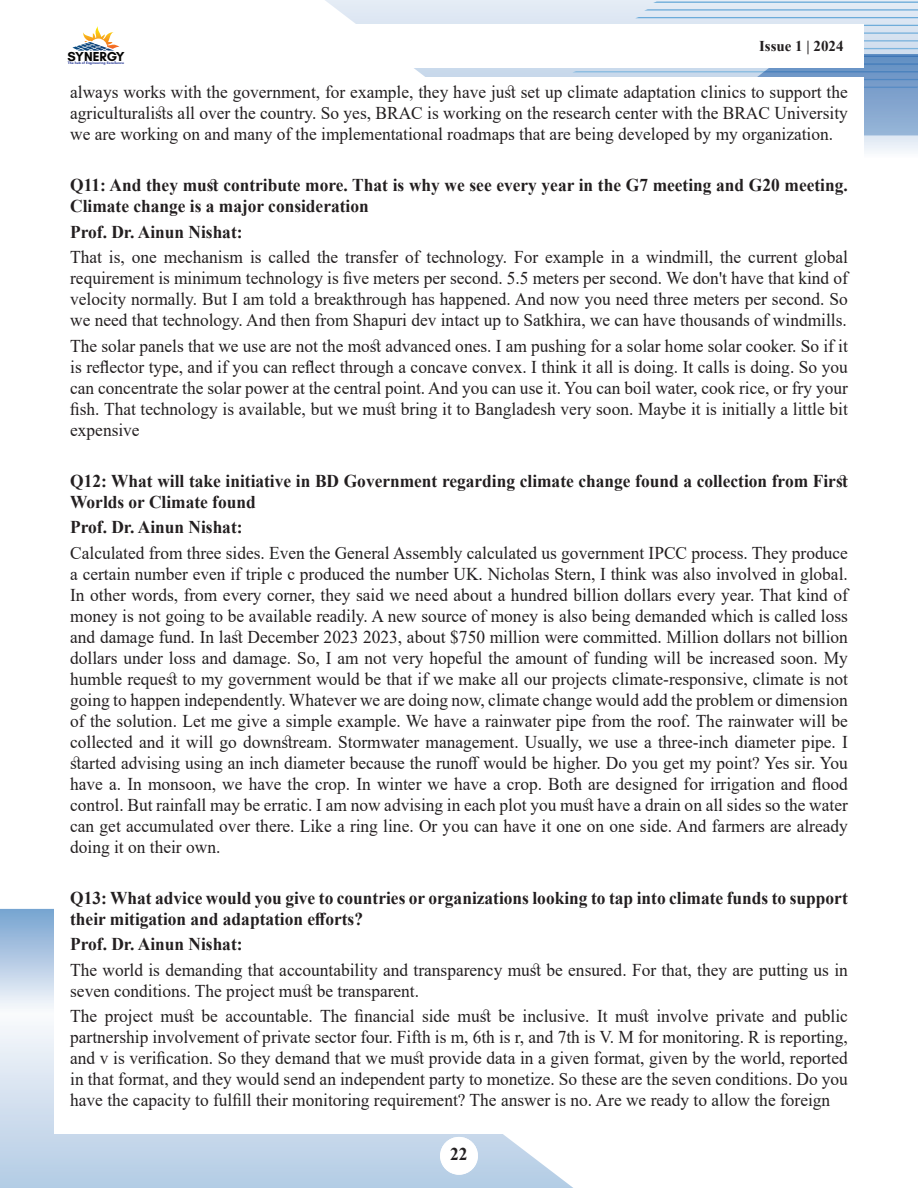
<style>
.page{position:relative;width:918px;height:1188px;background:#fff}
.page>*{position:absolute;margin:0;border:0;box-sizing:border-box;transform-origin:0 0}
.t1{font:18px/21px "Times New Roman";color:#231f20;text-align:justify}
.t2{font:700 18px/21px "Times New Roman";color:#231f20}
.t3{font:700 15px "Times New Roman";color:#231f20}
.t4{font:700 13.2px "Glacial Indifference";color:#050504}
.t5{font:700 3.6px "Glacial Indifference";color:#293b96}
</style>
<div class="page">
<svg style="left:325px;top:0;width:593px;height:77px;background:#dfe8f3"></svg>
<svg style="left:653px;top:2px;width:265px;height:1px"></svg>
<svg style="left:644px;top:9px;width:274px;height:2px"></svg>
<svg style="left:635px;top:17px;width:283px;height:1px"></svg>
<svg style="left:864px;top:25px;width:54px;height:1px"></svg>
<svg style="left:864px;top:32px;width:54px;height:2px"></svg>
<svg style="left:864px;top:40px;width:54px;height:1px"></svg>
<svg style="left:555px;top:48px;width:363px;height:104px;background:#99b7d8"></svg>
<svg style="left:0;top:1028px;width:573px;height:160px;background:#c5d7ea"></svg>
<svg style="left:0;top:909px;width:54px;height:119px"></svg>
<div style="left:54px;top:78px;width:810px;height:1056px;background:#fff"></div>
<div style="left:54px;top:25px;width:810px;height:43px;background:#fff"></div>
<svg style="left:72px;top:26px;width:48px;height:25px"></svg>
<div style="left:440px;top:1137px;width:38px;height:38px;background:#fff;border-radius:50%"></div>
<p class="t4" style="left:67px;top:48px;width:59px">SYNERGY</p>
<p class="t5" style="left:68px;top:61px;width:58px">The hub of Engineering Excellence</p>
<p class="t3" style="left:759px;top:35px;width:86px">Issue 1 | 2024</p>
<p class="t1" style="left:70px;top:81px;width:779px">always works with the government, for example, they have just set up climate adaptation clinics to support the agriculturalists all over the country. So yes, BRAC is working on the research center with the BRAC University we are working on and many of the implementational roadmaps that are being developed by my organization.</p>
<p class="t2" style="left:70px;top:174px;width:779px">Q11: And they must contribute more. That is why we see every year in the G7 meeting and G20 meeting.<br>Climate change is a major consideration</p>
<p class="t2" style="left:70px;top:221px;width:174px">Prof. Dr. Ainun Nishat:</p>
<p class="t1" style="left:70px;top:246px;width:779px">That is, one mechanism is called the transfer of technology. For example in a windmill, the current global requirement is minimum technology is five meters per second. 5.5 meters per second. We don't have that kind of velocity normally. But I am told a breakthrough has happened. And now you need three meters per second. So we need that technology. And then from Shapuri dev intact up to Satkhira, we can have thousands of windmills.</p>
<p class="t1" style="left:70px;top:335px;width:779px">The solar panels that we use are not the most advanced ones. I am pushing for a solar home solar cooker. So if it is reflector type, and if you can reflect through a concave convex. I think it all is doing. It calls is doing. So you can concentrate the solar power at the central point. And you can use it. You can boil water, cook rice, or fry your fish. That technology is available, but we must bring it to Bangladesh very soon. Maybe it is initially a little bit expensive</p>
<p class="t2" style="left:70px;top:470px;width:779px">Q12: What will take initiative in BD Government regarding climate change found a collection from First<br>Worlds or Climate found</p>
<p class="t2" style="left:70px;top:516px;width:174px">Prof. Dr. Ainun Nishat:</p>
<p class="t1" style="left:70px;top:542px;width:779px">Calculated from three sides. Even the General Assembly calculated us government IPCC process. They produce a certain number even if triple c produced the number UK. Nicholas Stern, I think was also involved in global.<br>In other words, from every corner, they said we need about a hundred billion dollars every year. That kind of money is not going to be available readily. A new source of money is also being demanded which is called loss and damage fund. In last December 2023 2023, about $750 million were committed. Million dollars not billion dollars under loss and damage. So, I am not very hopeful the amount of funding will be increased soon. My humble request to my government would be that if we make all our projects climate-responsive, climate is not going to happen independently. Whatever we are doing now, climate change would add the problem or dimension of the solution. Let me give a simple example. We have a rainwater pipe from the roof. The rainwater will be collected and it will go downstream. Stormwater management. Usually, we use a three-inch diameter pipe. I started advising using an inch diameter because the runoff would be higher. Do you get my point? Yes sir. You have a. In monsoon, we have the crop. In winter we have a crop. Both are designed for irrigation and flood control. But rainfall may be erratic. I am now advising in each plot you must have a drain on all sides so the water can get accumulated over there. Like a ring line. Or you can have it one on one side. And farmers are already doing it on their own.</p>
<p class="t2" style="left:70px;top:887px;width:779px">Q13: What advice would you give to countries or organizations looking to tap into climate funds to support their mitigation and adaptation efforts?</p>
<p class="t2" style="left:70px;top:933px;width:174px">Prof. Dr. Ainun Nishat:</p>
<p class="t1" style="left:70px;top:959px;width:779px">The world is demanding that accountability and transparency must be ensured. For that, they are putting us in seven conditions. The project must be transparent.</p>
<p class="t1" style="left:70px;top:1005px;width:779px">The project must be accountable. The financial side must be inclusive. It must involve private and public partnership involvement of private sector four. Fifth is m, 6th is r, and 7th is V. M for monitoring. R is reporting, and v is verification. So they demand that we must provide data in a given format, given by the world, reported in that format, and they would send an independent party to monetize. So these are the seven conditions. Do you have the capacity to fulfill their monitoring requirement? The answer is no. Are we ready to allow the foreign</p>
<p class="t2" style="left:450px;top:1143px;width:19px">22</p>
<p class="t2" style="left:455px;top:1143px;width:10px">1</p>
</div>
